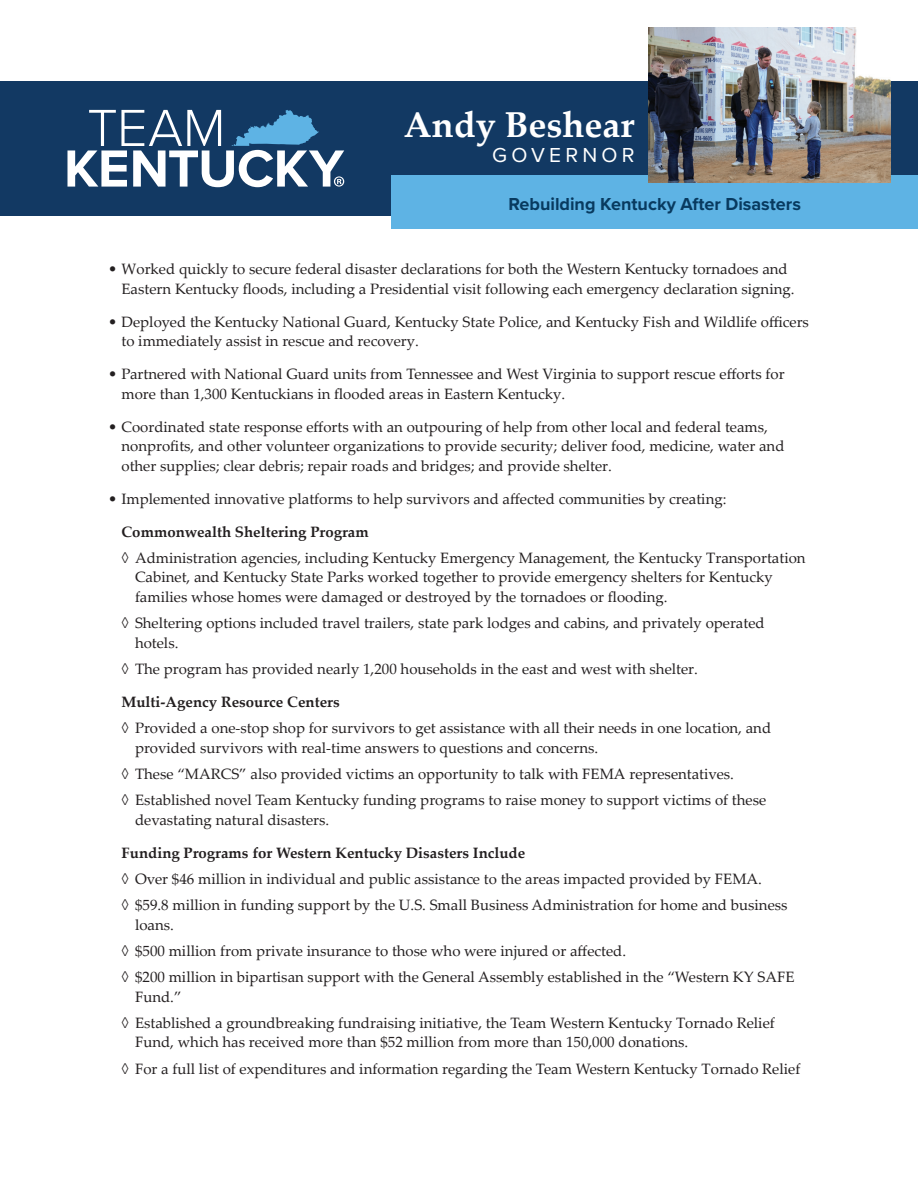
<style>
.page{position:relative;width:918px;height:1188px;background:#fff}
.page>*{position:absolute;margin:0;border:0;box-sizing:border-box;transform-origin:0 0}
.t1{font:700 36px "Palatino Linotype";color:#fff}
.t2{font:21px "Proxima Nova";letter-spacing:.2em;color:#fff}
.t3{font:700 18px "Proxima Nova";color:#083a5f}
.t4{font:15px/19.5px "Palatino Linotype";color:#231f20}
.t5{font:700 15px "Palatino Linotype";color:#231f20}
</style>
<div class="page">
<div style="left:0;top:81px;width:918px;height:135px;background:#123963"></div>
<svg style="left:67px;top:110px;width:277px;height:77px"></svg>
<div style="left:392px;top:176px;width:526px;height:54px;background:#5eb3e4"></div>
<img style="left:648px;top:27px;width:243px;height:155px">
<h1 class="t1" style="left:404px;top:99px;width:232px">Andy Beshear</h1>
<h2 class="t2" style="left:492px;top:139px;width:144px">GOVERNOR</h2>
<p class="t3" style="left:508px;top:190px;width:294px">Rebuilding Kentucky After Disasters</p>
<p class="t4" style="left:122px;top:259px;width:675px;text-indent:-14px">• Worked quickly to secure federal disaster declarations for both the Western Kentucky tornadoes and<br>Eastern Kentucky floods, including a Presidential visit following each emergency declaration signing.</p>
<p class="t4" style="left:122px;top:311px;width:689px;text-indent:-14px">• Deployed the Kentucky National Guard, Kentucky State Police, and Kentucky Fish and Wildlife officers to immediately assist in rescue and recovery.</p>
<p class="t4" style="left:122px;top:364px;width:665px;text-indent:-14px">• Partnered with National Guard units from Tennessee and West Virginia to support rescue efforts for more than 1,300 Kentuckians in flooded areas in Eastern Kentucky.</p>
<p class="t4" style="left:122px;top:416px;width:665px;text-indent:-14px">• Coordinated state response efforts with an outpouring of help from other local and federal teams, nonprofits, and other volunteer organizations to provide security; deliver food, medicine, water and other supplies; clear debris; repair roads and bridges; and provide shelter.</p>
<p class="t4" style="left:108px;top:488px;width:620px">• Implemented innovative platforms to help survivors and affected communities by creating:</p>
<p class="t5" style="left:122px;top:521px;width:249px">Commonwealth Sheltering Program</p>
<p class="t4" style="left:135px;top:548px;width:672px;text-indent:-14px">◊ Administration agencies, including Kentucky Emergency Management, the Kentucky Transportation<br>Cabinet, and Kentucky State Parks worked together to provide emergency shelters for Kentucky families whose homes were damaged or destroyed by the tornadoes or flooding.</p>
<p class="t4" style="left:135px;top:613px;width:631px;text-indent:-14px">◊ Sheltering options included travel trailers, state park lodges and cabins, and privately operated hotels.</p>
<p class="t4" style="left:122px;top:659px;width:578px">◊ The program has provided nearly 1,200 households in the east and west with shelter.</p>
<p class="t5" style="left:122px;top:691px;width:220px">Multi-Agency Resource Centers</p>
<p class="t4" style="left:135px;top:718px;width:638px;text-indent:-14px">◊ Provided a one-stop shop for survivors to get assistance with all their needs in one location, and provided survivors with real-time answers to questions and concerns.</p>
<p class="t4" style="left:122px;top:760px;width:646px;line-height:26.2px">◊ These “MARCS” also provided victims an opportunity to talk with FEMA representatives.<br>◊ Established novel Team Kentucky funding programs to raise money to support victims of these</p>
<p class="t4" style="left:135px;top:809px;width:196px">devastating natural disasters.</p>
<p class="t5" style="left:122px;top:842px;width:405px">Funding Programs for Western Kentucky Disasters Include</p>
<p class="t4" style="left:122px;top:865px;width:668px;line-height:26.2px">◊ Over $46 million in individual and public assistance to the areas impacted provided by FEMA.<br>◊ $59.8 million in funding support by the U.S. Small Business Administration for home and business</p>
<p class="t4" style="left:122px;top:911px;width:675px;line-height:26.2px;text-indent:14px">loans.<br>◊ $500 million from private insurance to those who were injured or affected.<br>◊ $200 million in bipartisan support with the General Assembly established in the “Western KY SAFE</p>
<p class="t4" style="left:122px;top:983px;width:655px;line-height:26.2px;text-indent:14px">Fund.”<br>◊ Established a groundbreaking fundraising initiative, the Team Western Kentucky Tornado Relief</p>
<p class="t4" style="left:122px;top:1029px;width:680px;line-height:26.2px;text-indent:14px">Fund, which has received more than $52 million from more than 150,000 donations.<br>◊ For a full list of expenditures and information regarding the Team Western Kentucky Tornado Relief</p>
</div>
